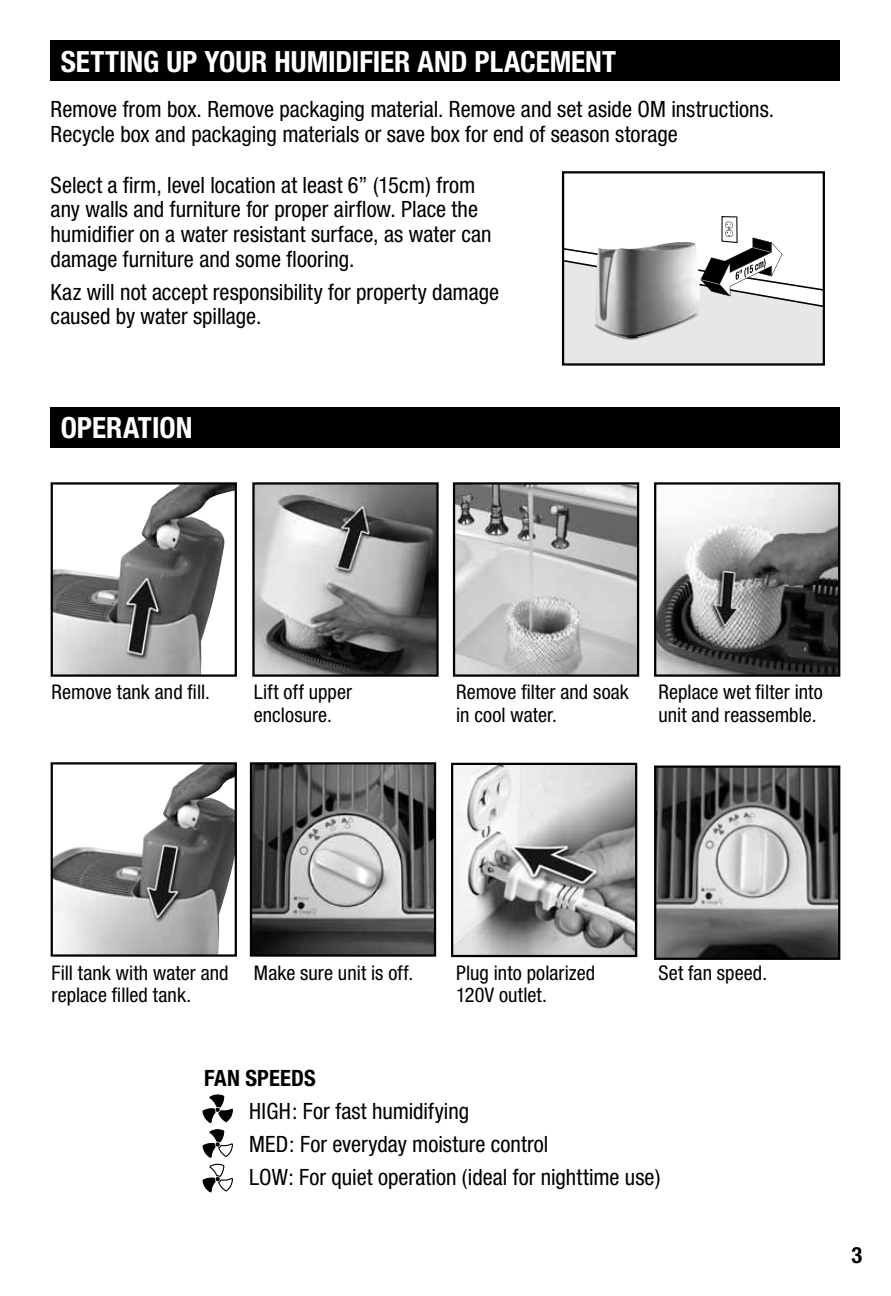
<style>
.page{position:relative;width:891px;height:1296px;background:#fff}
.page>*{position:absolute;margin:0;border:0;box-sizing:border-box;transform-origin:0 0}
.t1{font:700 condensed 29.25px "Helvetica Neue";color:#fff}
.t2{font:condensed 22.5px/24.8px "Helvetica Neue";color:#000}
.t3{font:700 condensed 22.5px "Helvetica Neue";letter-spacing:.005em;color:#000}
.t4{font:condensed 20.25px/22.5px "Helvetica Neue";letter-spacing:.005em;color:#000}
</style>
<div class="page">
<div style="left:51px;top:40px;width:789px;height:41px;background:#000"></div>
<div style="left:51px;top:407px;width:789px;height:40px;background:#000"></div>
<svg style="left:565px;top:216px;width:257px;height:147px"></svg>
<img style="left:590px;top:301px;width:113px;height:39px">
<img style="left:595px;top:242px;width:88px;height:87px">
<div style="left:562px;top:171px;width:263px;height:195px;border:2px solid #000"></div>
<img style="left:54px;top:485px;width:180px;height:189px">
<div style="left:51px;top:482px;width:186px;height:195px;border:2px solid #000"></div>
<img style="left:456px;top:485px;width:180px;height:189px">
<div style="left:453px;top:482px;width:186px;height:195px;border:2px solid #000"></div>
<img style="left:657px;top:485px;width:180px;height:189px">
<div style="left:654px;top:482px;width:186px;height:195px;border:2px solid #000"></div>
<img style="left:253px;top:765px;width:180px;height:189px">
<div style="left:250px;top:762px;width:186px;height:195px;border:2px solid #000"></div>
<img style="left:454px;top:766px;width:180px;height:188px">
<div style="left:451px;top:763px;width:186px;height:194px;border:2px solid #000"></div>
<img style="left:657px;top:769px;width:180px;height:188px">
<div style="left:654px;top:766px;width:186px;height:194px;border:2px solid #000"></div>
<img style="left:255px;top:485px;width:181px;height:189px">
<div style="left:252px;top:482px;width:187px;height:195px;border:2px solid #000"></div>
<img style="left:54px;top:765px;width:180px;height:189px">
<div style="left:51px;top:762px;width:186px;height:195px;border:2px solid #000"></div>
<svg style="left:203px;top:1095px;width:30px;height:98px"></svg>
<h1 class="t1" style="left:61px;top:44px;width:557px">SETTING UP YOUR HUMIDIFIER AND PLACEMENT</h1>
<p class="t2" style="left:51px;top:97px;width:725px">Remove from box. Remove packaging material. Remove and set aside OM instructions.<br>Recycle box and packaging materials or save box for end of season storage</p>
<p class="t2" style="left:51px;top:172px;width:442px">Select a firm, level location at least 6” (15cm) from any walls and furniture for proper airflow. Place the humidifier on a water resistant surface, as water can damage furniture and some flooring.</p>
<p class="t2" style="left:51px;top:279px;width:450px">Kaz will not accept responsibility for property damage caused by water spillage.</p>
<h1 class="t1" style="left:61px;top:410px;width:133px">OPERATION</h1>
<p class="t4" style="left:52px;top:681px;width:160px">Remove tank and fill.</p>
<p class="t4" style="left:254px;top:681px;width:100px">Lift off upper enclosure.</p>
<p class="t4" style="left:456px;top:681px;width:174px">Remove filter and soak in cool water.</p>
<p class="t4" style="left:658px;top:681px;width:166px">Replace wet filter into unit and reassemble.</p>
<p class="t4" style="left:52px;top:961px;width:179px">Fill tank with water and replace filled tank.</p>
<p class="t4" style="left:254px;top:961px;width:161px">Make sure unit is off.</p>
<p class="t4" style="left:456px;top:961px;width:141px">Plug into polarized<br>120V outlet.</p>
<p class="t4" style="left:658px;top:961px;width:110px">Set fan speed.</p>
<p class="t3" style="left:204px;top:1064px;width:113px">FAN SPEEDS</p>
<p class="t2" style="left:249px;top:1094px;width:413px;line-height:32.9px">HIGH: For fast humidifying<br>MED: For everyday moisture control<br>LOW: For quiet operation (ideal for nighttime use)</p>
<p class="t3" style="left:852px;top:1241px;width:12px">3</p>
</div>
